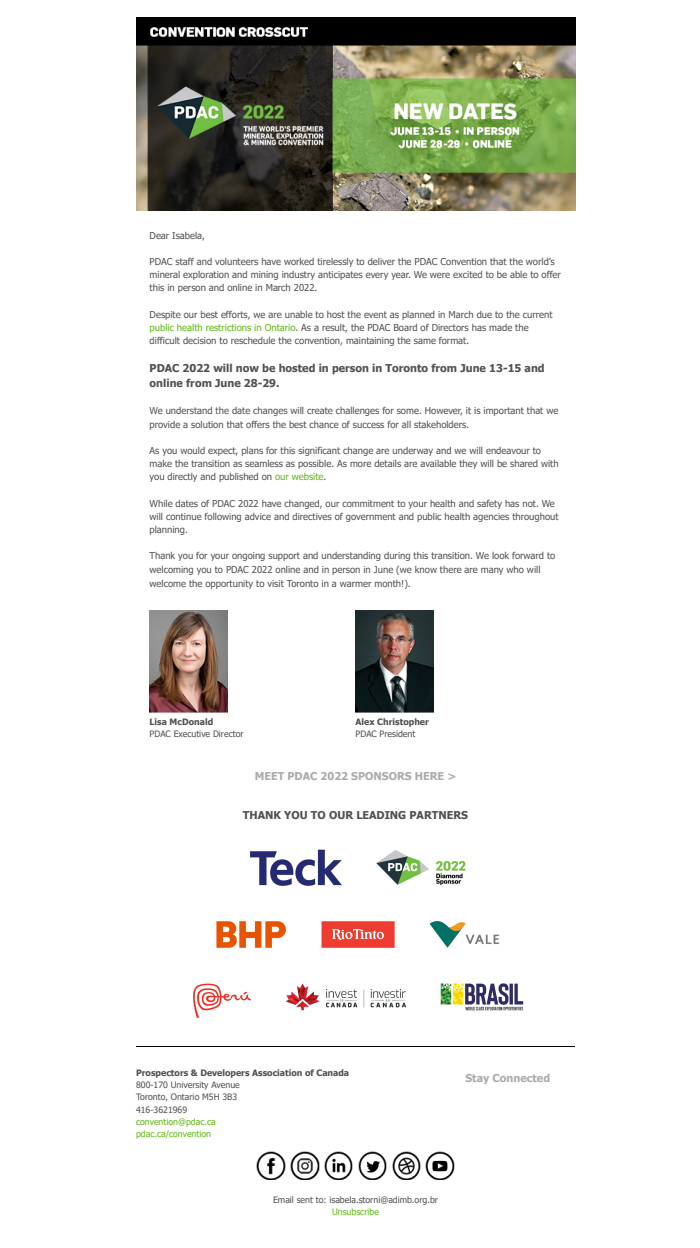
<style>
.page{position:relative;width:700px;height:1248px;background:#fff}
.page>*{position:absolute;margin:0;border:0;box-sizing:border-box;transform-origin:0 0}
.t1{font:700 10.8px/14.9px "Tahoma";color:#515151}
.t2{font:700 10.8px "Tahoma";color:#ababab}
.t3{font:9.5px/13.2px "Tahoma";color:#515151}
.t4{font:8.8px/12.5px "Tahoma";color:#515151}
.t5{font:700 8.8px "Tahoma";color:#515151}
.t6{font:8.8px/12.2px "Tahoma";color:#61b717}
.s1{color:#61b717}
</style>
<div class="page">
<div style="left:136px;top:13px;width:439px;height:202px;background:linear-gradient(to right,#fff,#fff)"></div>
<div style="left:136px;top:13px;width:439px;height:5px;background:#fff"></div>
<img style="left:136px;top:18px;width:439px;height:192px">
<img style="left:150px;top:611px;width:77px;height:102px">
<img style="left:356px;top:611px;width:77px;height:102px">
<img style="left:193px;top:849px;width:331px;height:170px">
<hr style="left:136px;top:1045px;width:439px;height:1px;background:#000">
<img style="left:257px;top:1151px;width:28px;height:29px">
<img style="left:291px;top:1151px;width:28px;height:29px">
<img style="left:324px;top:1151px;width:29px;height:29px">
<img style="left:358px;top:1151px;width:29px;height:29px">
<img style="left:392px;top:1151px;width:28px;height:29px">
<img style="left:426px;top:1151px;width:28px;height:29px">
<p class="t3" style="left:150px;top:229px;width:57px">Dear Isabela,</p>
<p class="t3" style="left:150px;top:255px;width:413px">PDAC staff and volunteers have worked tirelessly to deliver the PDAC Convention that the world’s mineral exploration and mining industry anticipates every year. We were excited to be able to offer this in person and online in March 2022.</p>
<p class="t3" style="left:150px;top:308px;width:404px">Despite our best efforts, we are unable to host the event as planned in March due to the current <span class="s1">public health restrictions in Ontario</span>. As a result, the PDAC Board of Directors has made the difficult decision to reschedule the convention, maintaining the same format.</p>
<p class="t1" style="left:150px;top:361px;width:397px">PDAC 2022 will now be hosted in person in Toronto from June 13-15 and online from June 28-29.</p>
<p class="t3" style="left:150px;top:404px;width:410px;line-height:13.5px">We understand the date changes will create challenges for some. However, it is important that we provide a solution that offers the best chance of success for all stakeholders.</p>
<p class="t3" style="left:150px;top:444px;width:411px">As you would expect, plans for this significant change are underway and we will endeavour to make the transition as seamless as possible. As more details are available they will be shared with you directly and published on <span class="s1">our website</span>.</p>
<p class="t3" style="left:150px;top:497px;width:411px">While dates of PDAC 2022 have changed, our commitment to your health and safety has not. We will continue following advice and directives of government and public health agencies throughout planning.</p>
<p class="t3" style="left:150px;top:550px;width:407px;line-height:13.5px">Thank you for your ongoing support and understanding during this transition. We look forward to welcoming you to PDAC 2022 online and in person in June (we know there are many who will welcome the opportunity to visit Toronto in a warmer month!).</p>
<p class="t5" style="left:150px;top:715px;width:65px">Lisa McDonald</p>
<p class="t4" style="left:150px;top:728px;width:96px">PDAC Executive Director</p>
<p class="t5" style="left:356px;top:715px;width:75px">Alex Christopher</p>
<p class="t4" style="left:356px;top:728px;width:61px">PDAC President</p>
<p class="t2" style="left:255px;top:769px;width:203px">MEET PDAC 2022 SPONSORS HERE &gt;</p>
<p class="t1" style="left:243px;top:808px;width:227px">THANK YOU TO OUR LEADING PARTNERS</p>
<p class="t5" style="left:136px;top:1066px;width:215px">Prospectors &amp; Developers Association of Canada</p>
<p class="t4" style="left:136px;top:1078px;width:105px">800-170 University Avenue<br>Toronto, Ontario M5H 3B3<br>416-3621969</p>
<p class="t6" style="left:136px;top:1116px;width:81px">convention@pdac.ca pdac.ca/convention</p>
<p class="t4" style="left:273px;top:1194px;width:166px">Email sent to: isabela.storni@adimb.org.br</p>
<p class="t6" style="left:332px;top:1206px;width:48px">Unsubscribe</p>
<p class="t2" style="left:465px;top:1070px;width:86px">Stay Connected</p>
</div>
